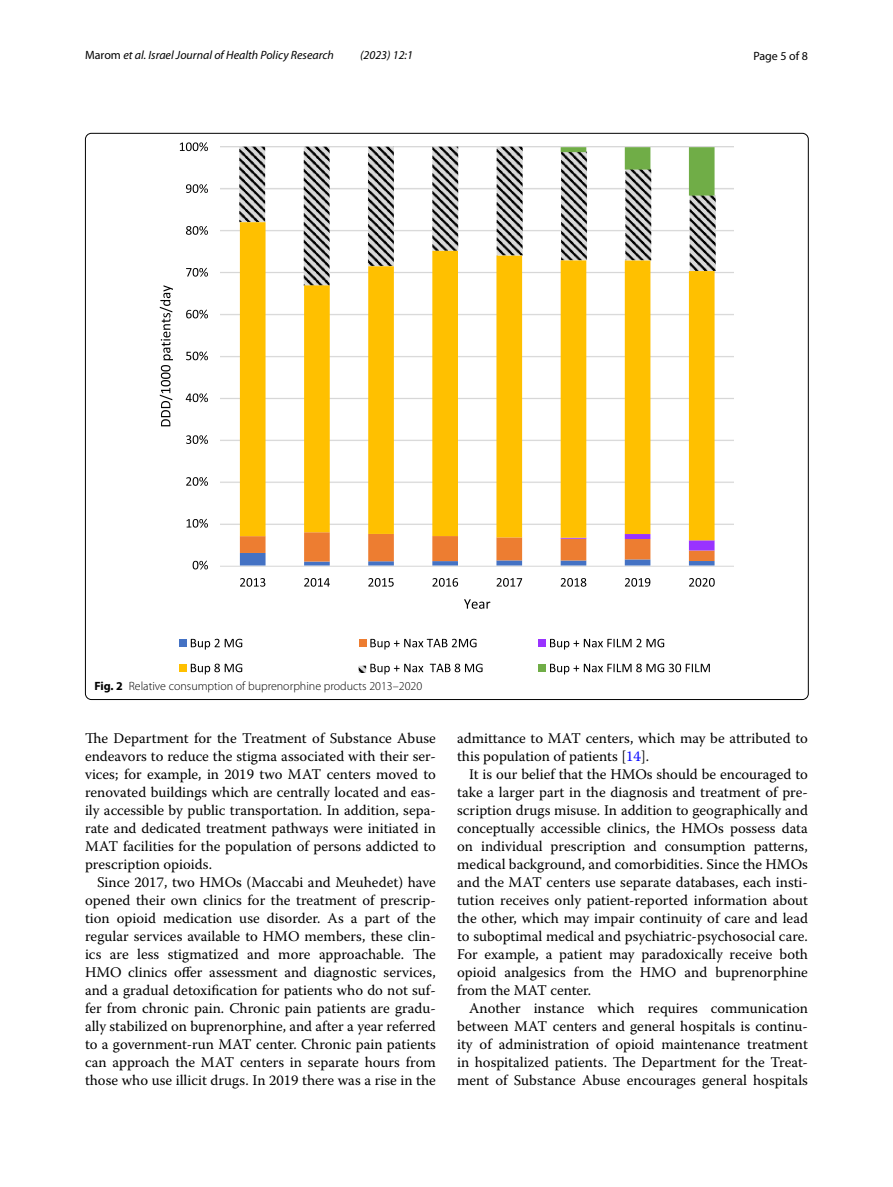
<style>
.page{position:relative;width:893px;height:1187px;background:#fff}
.page>*{position:absolute;margin:0;border:0;box-sizing:border-box;transform-origin:0 0}
.t1{font:14.7px/18px "Warnock Pro";color:#000;text-align:justify}
.t2{font:300 12px "Myriad Pro";color:#000}
.t3{font:italic 12px "Myriad Pro";color:#000}
.t4{font:12px "Myriad Pro";color:#000}
.s1{font-style:normal}
.s2{font-weight:700}
.s3{color:#00f}
</style>
<div class="page">
<img style="left:221px;top:146px;width:513px;height:526px">
<svg style="left:240px;top:540px;width:475px;height:25px"></svg>
<svg style="left:240px;top:222px;width:475px;height:318px"></svg>
<svg style="left:561px;top:147px;width:154px;height:48px"></svg>
<svg style="left:193px;top:560px;width:15px;height:9px"></svg>
<svg style="left:187px;top:519px;width:21px;height:8px"></svg>
<svg style="left:186px;top:477px;width:22px;height:9px"></svg>
<svg style="left:186px;top:435px;width:22px;height:9px"></svg>
<svg style="left:186px;top:393px;width:22px;height:9px"></svg>
<svg style="left:186px;top:351px;width:22px;height:9px"></svg>
<svg style="left:186px;top:309px;width:22px;height:9px"></svg>
<svg style="left:186px;top:268px;width:22px;height:9px"></svg>
<svg style="left:186px;top:226px;width:22px;height:9px"></svg>
<svg style="left:186px;top:184px;width:22px;height:9px"></svg>
<svg style="left:180px;top:142px;width:28px;height:9px"></svg>
<svg style="left:240px;top:578px;width:25px;height:8px"></svg>
<svg style="left:304px;top:578px;width:26px;height:8px"></svg>
<svg style="left:368px;top:578px;width:26px;height:8px"></svg>
<svg style="left:432px;top:578px;width:26px;height:8px"></svg>
<svg style="left:497px;top:578px;width:25px;height:8px"></svg>
<svg style="left:561px;top:578px;width:25px;height:8px"></svg>
<svg style="left:625px;top:578px;width:25px;height:8px"></svg>
<svg style="left:689px;top:578px;width:26px;height:8px"></svg>
<svg style="left:160px;top:285px;width:13px;height:141px"></svg>
<svg style="left:464px;top:599px;width:26px;height:9px"></svg>
<div style="left:179px;top:639px;width:8px;height:8px;background:#4472c4"></div>
<svg style="left:191px;top:638px;width:51px;height:11px"></svg>
<div style="left:359px;top:639px;width:7px;height:8px;background:#ed7d31"></div>
<svg style="left:370px;top:638px;width:107px;height:11px"></svg>
<div style="left:538px;top:639px;width:8px;height:8px;background:#93f"></div>
<svg style="left:550px;top:638px;width:114px;height:11px"></svg>
<div style="left:179px;top:664px;width:8px;height:8px;background:#ffc000"></div>
<svg style="left:191px;top:663px;width:51px;height:11px"></svg>
<svg style="left:370px;top:663px;width:113px;height:11px"></svg>
<div style="left:538px;top:664px;width:8px;height:8px;background:#70ad47"></div>
<svg style="left:550px;top:663px;width:160px;height:11px"></svg>
<p class="t3" style="left:85px;top:48px;width:250px"><span class="s1">Marom</span> et al. Israel Journal of Health Policy Research</p>
<p class="t3" style="left:360px;top:48px;width:54px">(2023) 12:1</p>
<p class="t4" style="left:753px;top:48px;width:56px">Page 5 of 8</p>
<p class="t2" style="left:94px;top:679px;width:329px"><span class="s2">Fig. 2</span> Relative consumption of buprenorphine products 2013–2020</p>
<p class="t1" style="left:85px;top:729px;width:352px">The Department for the Treatment of Substance Abuse endeavors to reduce the stigma associated with their ser&shy;vices; for example, in 2019 two MAT centers moved to renovated buildings which are centrally located and eas&shy;ily accessible by public transportation. In addition, sepa&shy;rate and dedicated treatment pathways were initiated in MAT facilities for the population of persons addicted to prescription opioids.</p>
<p class="t1" style="left:85px;top:873px;width:352px;text-indent:12px">Since 2017, two HMOs (Maccabi and Meuhedet) have opened their own clinics for the treatment of prescrip&shy;tion opioid medication use disorder. As a part of the regular services available to HMO members, these clin&shy;ics are less stigmatized and more approachable. The HMO clinics offer assessment and diagnostic services, and a gradual detoxification for patients who do not suf&shy;fer from chronic pain. Chronic pain patients are gradu&shy;ally stabilized on buprenorphine, and after a year referred to a government-run MAT center. Chronic pain patients can approach the MAT centers in separate hours from those who use illicit drugs. In 2019 there was a rise in the</p>
<p class="t1" style="left:457px;top:729px;width:352px">admittance to MAT centers, which may be attributed to this population of patients [<span class="s3">14</span>].</p>
<p class="t1" style="left:457px;top:765px;width:352px;text-indent:12px">It is our belief that the HMOs should be encouraged to take a larger part in the diagnosis and treatment of pre&shy;scription drugs misuse. In addition to geographically and conceptually accessible clinics, the HMOs possess data on individual prescription and consumption patterns, medical background, and comorbidities. Since the HMOs and the MAT centers use separate databases, each insti&shy;tution receives only patient-reported information about the other, which may impair continuity of care and lead to suboptimal medical and psychiatric-psychosocial care.<br>For example, a patient may paradoxically receive both opioid analgesics from the HMO and buprenorphine from the MAT center.</p>
<p class="t1" style="left:457px;top:999px;width:352px;text-indent:12px">Another instance which requires communication between MAT centers and general hospitals is continu&shy;ity of administration of opioid maintenance treatment in hospitalized patients. The Department for the Treat&shy;ment of Substance Abuse encourages general hospitals</p>
</div>
